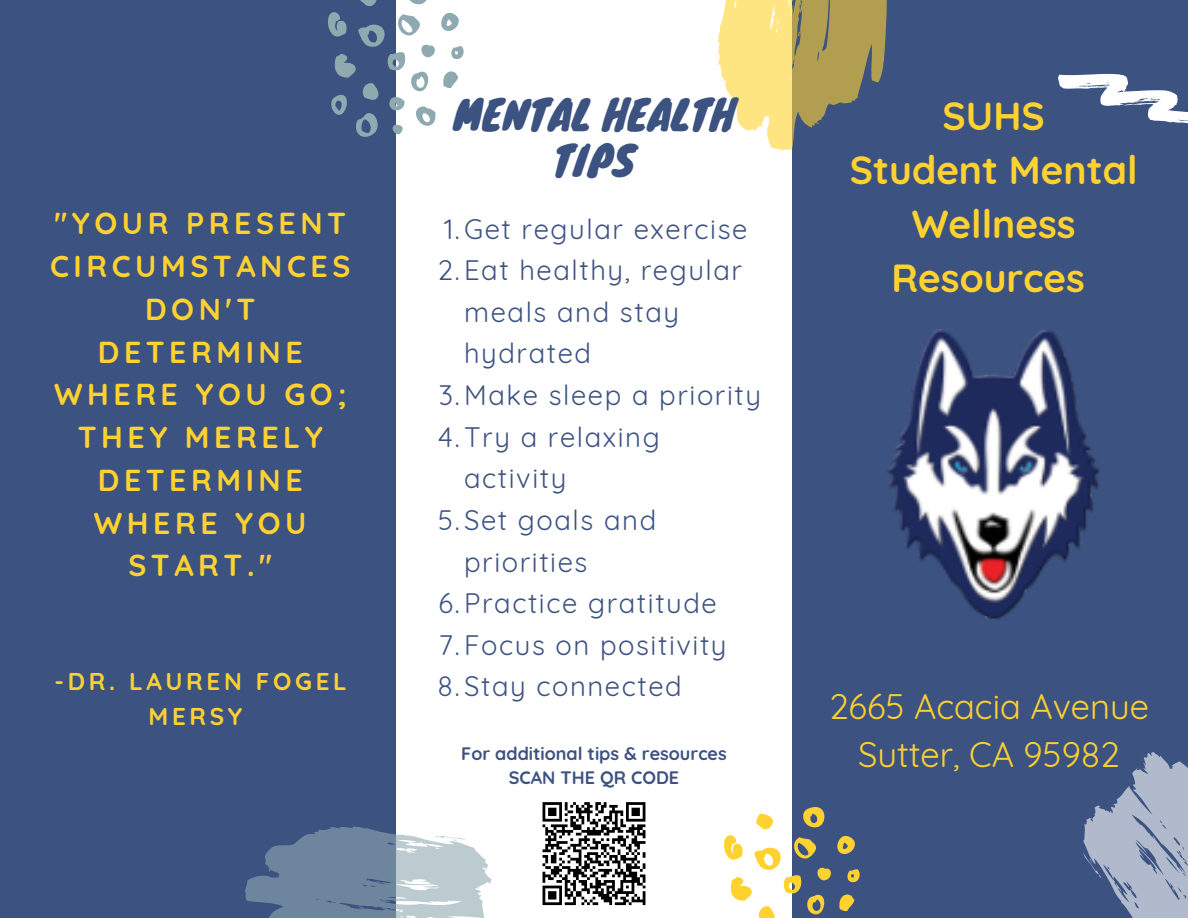
<style>
.page{position:relative;width:1188px;height:918px;background:#3c5281}
.page>*{position:absolute;margin:0;border:0;box-sizing:border-box;transform-origin:0 0}
.t1{font:40.5px/46.2px "Knewave";color:#3c5281;text-align:center}
.t2{font:700 39px/54px "Quicksand";color:#ffd230;text-align:center}
.t3{font:34.5px "Quicksand";color:#ffd230}
.t4{font:700 30.3px/42.8px "Quicksand";letter-spacing:.15em;color:#ffd230;text-align:center}
.t5{font:27.45px/41.7px "Quicksand";letter-spacing:.06em;color:#3c5281}
.t6{font:700 24.3px/34.8px "Quicksand";letter-spacing:.15em;color:#ffd230;text-align:center}
.t7{font:700 18px "Quicksand";color:#3c5281}
</style>
<div class="page">
<div style="left:396px;top:0;width:396px;height:918px;background:#fff"></div>
<svg style="left:718px;top:0;width:169px;height:151px"></svg>
<svg style="left:1058px;top:73px;width:130px;height:51px"></svg>
<svg style="left:724px;top:807px;width:136px;height:111px"></svg>
<svg style="left:1083px;top:752px;width:105px;height:166px"></svg>
<svg style="left:328px;top:0;width:136px;height:137px"></svg>
<svg style="left:245px;top:826px;width:247px;height:92px"></svg>
<img style="left:887px;top:329px;width:213px;height:291px">
<svg style="left:542px;top:802px;width:104px;height:104px"></svg>
<p class="t4" style="left:50px;top:202px;width:302px">"YOUR PRESENT<br>CIRCUMSTANCES<br>DON'T<br>DETERMINE<br>WHERE YOU GO;<br>THEY MERELY<br>DETERMINE<br>WHERE YOU<br>START."</p>
<p class="t6" style="left:55px;top:663px;width:294px">-DR. LAUREN FOGEL<br>MERSY</p>
<p class="t1" style="left:454px;top:90px;width:282px">MENTAL HEALTH<br>TIPS</p>
<p class="t5" style="left:444px;top:207px;width:305px">1.Get regular exercise</p>
<p class="t5" style="left:464px;top:249px;width:280px;text-indent:-26px">2.Eat healthy, regular meals and stay hydrated</p>
<p class="t5" style="left:439px;top:374px;width:324px">3.Make sleep a priority</p>
<p class="t5" style="left:464px;top:416px;width:197px;text-indent:-26px">4.Try a relaxing activity</p>
<p class="t5" style="left:464px;top:499px;width:194px;text-indent:-26px">5.Set goals and priorities</p>
<p class="t5" style="left:438px;top:582px;width:280px">6.Practice gratitude</p>
<p class="t5" style="left:439px;top:624px;width:289px">7.Focus on positivity</p>
<p class="t5" style="left:438px;top:665px;width:246px">8.Stay connected</p>
<p class="t7" style="left:461px;top:742px;width:267px">For additional tips &amp; resources</p>
<p class="t7" style="left:509px;top:766px;width:172px">SCAN THE QR CODE</p>
<p class="t2" style="left:943px;top:88px;width:104px">SUHS</p>
<p class="t2" style="left:850px;top:142px;width:289px">Student Mental<br>Wellness<br>Resources</p>
<p class="t3" style="left:829px;top:685px;width:321px">2665 Acacia Avenue</p>
<p class="t3" style="left:858px;top:733px;width:263px">Sutter, CA 95982</p>
</div>
